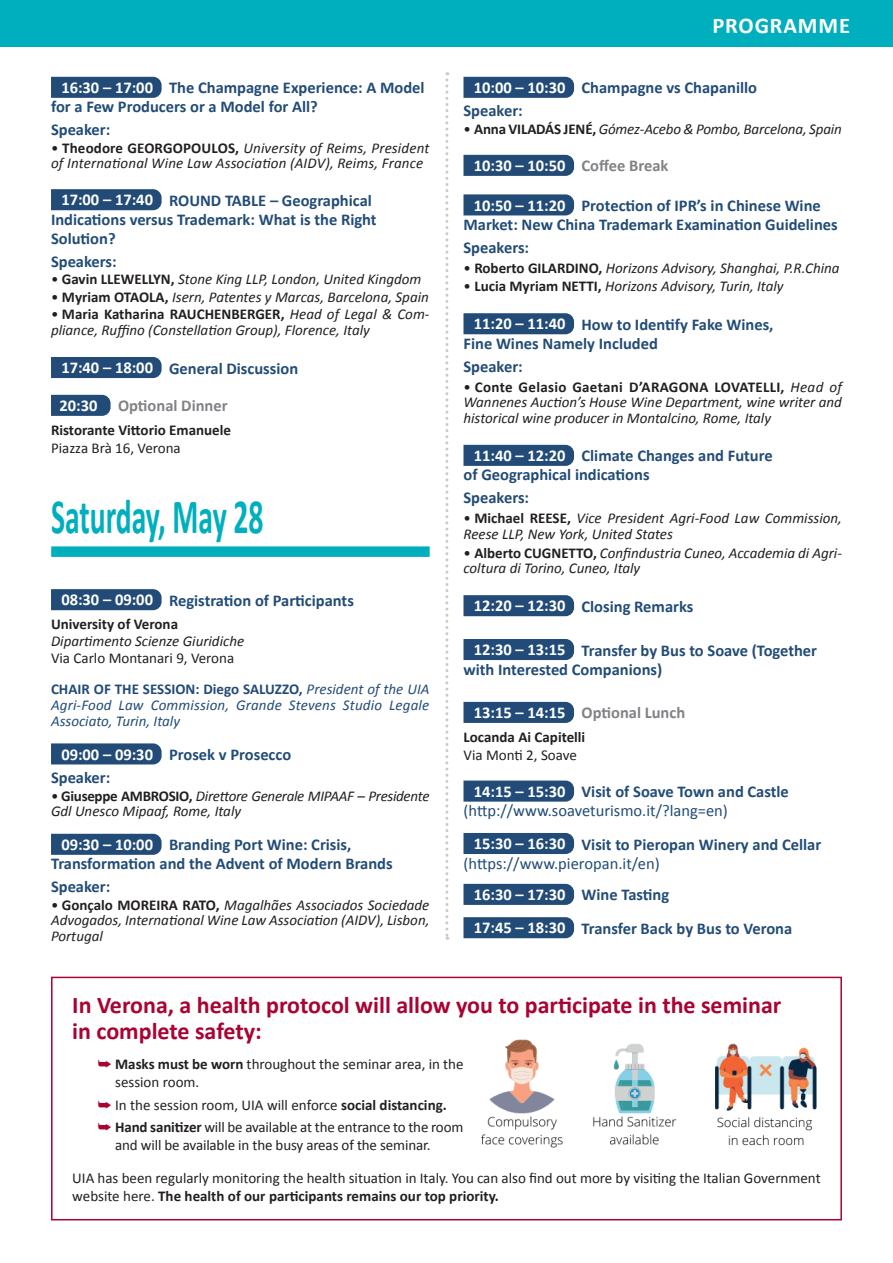
<style>
.page{position:relative;width:893px;height:1263px;background:#fff}
.page>*{position:absolute;margin:0;border:0;box-sizing:border-box;transform-origin:0 0}
.t1{font:700 49.5px "Calibri";color:#00afbe;scale:.6 1}
.t2{font:700 24px/25.5px "Calibri";color:#a90332}
.t3{font:700 22.5px "Calibri";letter-spacing:.04em;color:#fff}
.t4{font:700 16.5px/19px "Calibri";color:#224c77}
.t5{font:16.5px/19px "Calibri";color:#224c77}
.t6{font:700 16.5px "Calibri";color:#808285}
.t7{font:700 16.5px "Calibri";color:#fff}
.t8{font:italic 15px/15.3px "Calibri";color:#231f20}
.t9{font:15px/18px "Calibri";color:#231f20}
.t10{font:700 15px "Calibri";color:#231f20}
.t11{font:italic 15px/15.3px "Calibri";letter-spacing:-.02em;color:#231f20}
.t12{font:700 15px/30.8px "Calibri";color:#224c77}
.t13{font:italic 15px/15.8px "Calibri";letter-spacing:.01em;color:#224c77}
.s1{color:#fff}
.s2{font-style:normal}
.s3{font-weight:700;font-style:normal}
.s4{font-weight:400;color:#231f20}
.s5{font-weight:400;font-style:italic}
.s6{color:#808285}
.s7{font-weight:700;color:#fff}
.s8{font-weight:700}
.s9{font-weight:400}
.s10{color:#a90332}
</style>
<div class="page">
<div style="left:0;top:0;width:893px;height:47px;background:#00afbe"></div>
<div style="left:51px;top:77px;width:111px;height:21px;background:#224c77"></div>
<div style="left:51px;top:189px;width:111px;height:21px;background:#224c77"></div>
<div style="left:51px;top:357px;width:111px;height:21px;background:#224c77"></div>
<svg style="left:51px;top:395px;width:60px;height:21px"></svg>
<div style="left:51px;top:589px;width:111px;height:21px;background:#224c77"></div>
<div style="left:51px;top:743px;width:111px;height:21px;background:#224c77"></div>
<div style="left:51px;top:834px;width:111px;height:21px;background:#224c77"></div>
<svg style="left:463px;top:77px;width:111px;height:21px;background:#27507a"></svg>
<svg style="left:463px;top:155px;width:111px;height:21px;background:#264f7a"></svg>
<svg style="left:463px;top:194px;width:111px;height:21px;background:#29527b"></svg>
<svg style="left:463px;top:313px;width:111px;height:21px;background:#28517a"></svg>
<svg style="left:463px;top:445px;width:111px;height:21px;background:#264f79"></svg>
<svg style="left:463px;top:595px;width:111px;height:21px;background:#27507a"></svg>
<div style="left:463px;top:639px;width:111px;height:21px;background:#224c77"></div>
<svg style="left:463px;top:702px;width:111px;height:21px;background:#264f79"></svg>
<svg style="left:463px;top:780px;width:111px;height:22px;background:#2f567f"></svg>
<div style="left:463px;top:833px;width:111px;height:21px;background:#224c77"></div>
<svg style="left:463px;top:884px;width:111px;height:21px;background:#264f79"></svg>
<div style="left:463px;top:917px;width:111px;height:21px;background:#224c77"></div>
<div style="left:51px;top:546px;width:379px;height:11px;background:#00afbe"></div>
<svg style="left:445px;top:72px;width:3px;height:868px"></svg>
<div style="left:51px;top:977px;width:791px;height:243px;border:2px solid #a90332"></div>
<img style="left:481px;top:1039px;width:336px;height:109px">
<p class="t4" style="left:51px;top:78px;width:375px;text-indent:10px"><span class="s1">16:30 – 17:00</span> The Champagne Experience: A Model for a Few Producers or a Model for All?</p>
<p class="t4" style="left:51px;top:119px;width:61px">Speaker:</p>
<p class="t8" style="left:51px;top:140px;width:380px"><span class="s2">•</span> <span class="s3">Theodore GEORGOPOULOS,</span> University of Reims, President of International Wine Law Association (AIDV), Reims, France</p>
<p class="t4" style="left:51px;top:190px;width:327px;text-indent:10px"><span class="s1">17:00 – 17:40</span> ROUND TABLE – Geographical<br>Indications versus Trademark: What is the Right<br>Solution?</p>
<p class="t4" style="left:51px;top:251px;width:67px">Speakers:</p>
<p class="t8" style="left:51px;top:271px;width:372px"><span class="s2">•</span> <span class="s3">Gavin LLEWELLYN,</span> Stone King LLP, London, United Kingdom</p>
<p class="t8" style="left:51px;top:288px;width:379px"><span class="s2">•</span> <span class="s3">Myriam OTAOLA,</span> Isern, Patentes y Marcas, Barcelona, Spain</p>
<p class="t8" style="left:51px;top:306px;width:380px"><span class="s2">•</span> <span class="s3">Maria Katharina RAUCHENBERGER,</span> Head of Legal &amp; Com&shy;pliance, Ruffino (Constellation Group), Florence, Italy</p>
<p class="t4" style="left:61px;top:358px;width:238px"><span class="s1">17:40 – 18:00</span> General Discussion</p>
<p class="t6" style="left:59px;top:396px;width:170px"><span class="s1">20:30</span> Optional Dinner</p>
<p class="t10" style="left:51px;top:421px;width:181px">Ristorante Vittorio Emanuele</p>
<p class="t9" style="left:51px;top:438px;width:131px">Piazza Brà 16, Verona</p>
<h1 class="t1" style="left:51px;top:486px;width:356px">Saturday, May 28</h1>
<p class="t4" style="left:61px;top:590px;width:294px"><span class="s1">08:30 – 09:00</span> Registration of Participants</p>
<p class="t10" style="left:51px;top:614px;width:129px">University of Verona</p>
<p class="t8" style="left:51px;top:633px;width:195px">Dipartimento Scienze Giuridiche</p>
<p class="t12" style="left:51px;top:642px;width:380px"><span class="s4">Via Carlo Montanari 9, Verona<br></span>CHAIR OF THE SESSION: Diego SALUZZO, <span class="s5">President of the UIA</span></p>
<p class="t13" style="left:51px;top:696px;width:380px">Agri-Food Law Commission, Grande Stevens Studio Legale<br>Associato, Turin, Italy</p>
<p class="t4" style="left:51px;top:742px;width:242px;line-height:22.6px;text-indent:10px"><span class="s1">09:00 – 09:30</span> Prosek v Prosecco<br>Speaker:</p>
<p class="t11" style="left:51px;top:787px;width:380px"><span class="s2">•</span> <span class="s3">Giuseppe AMBROSIO,</span> Direttore Generale MIPAAF – Presidente<br>Gdl Unesco Mipaaf, Rome, Italy</p>
<p class="t4" style="left:51px;top:834px;width:343px;text-indent:10px"><span class="s1">09:30 – 10:00</span> Branding Port Wine: Crisis,<br>Transformation and the Advent of Modern Brands</p>
<p class="t4" style="left:51px;top:876px;width:61px">Speaker:</p>
<p class="t8" style="left:51px;top:897px;width:380px;text-align:justify"><span class="s2">•</span> <span class="s3">Gonçalo MOREIRA RATO,</span> Magalhães Associados Sociedade Advogados, International Wine Law Association (AIDV), Lisbon, Portugal</p>
<h3 class="t3" style="left:712px;top:11px;width:139px">PROGRAMME</h3>
<p class="t4" style="left:463px;top:76px;width:295px;line-height:22.6px;text-indent:10px"><span class="s1">10:00 – 10:30</span> Champagne vs Chapanillo<br>Speaker:</p>
<p class="t8" style="left:463px;top:121px;width:380px"><span class="s2">•</span> <span class="s3">Anna VILADÁS JENÉ,</span> Gómez-Acebo &amp; Pombo, Barcelona, Spain</p>
<p class="t7" style="left:474px;top:155px;width:196px">10:30 – 10:50 <span class="s6">Coffee Break</span></p>
<p class="t4" style="left:463px;top:195px;width:376px;text-align:center"><span class="s1">10:50 – 11:20</span> Protection of IPR’s in Chinese Wine<br>Market: New China Trademark Examination Guidelines</p>
<p class="t4" style="left:463px;top:237px;width:67px">Speakers:</p>
<p class="t8" style="left:463px;top:259px;width:378px"><span class="s2">•</span> <span class="s3">Roberto GILARDINO,</span> Horizons Advisory, Shanghai, P.R.China</p>
<p class="t8" style="left:463px;top:278px;width:322px"><span class="s2">•</span> <span class="s3">Lucia Myriam NETTI,</span> Horizons Advisory, Turin, Italy</p>
<p class="t4" style="left:463px;top:314px;width:311px;text-indent:10px"><span class="s1">11:20 – 11:40</span> How to Identify Fake Wines,<br>Fine Wines Namely Included</p>
<p class="t4" style="left:463px;top:356px;width:61px">Speaker:</p>
<p class="t8" style="left:463px;top:378px;width:380px;line-height:15.8px;text-align:justify"><span class="s2">•</span> <span class="s3">Conte Gelasio Gaetani D’ARAGONA LOVATELLI,</span> Head of Wannenes Auction’s House Wine Department, wine writer and historical wine producer in Montalcino, Rome, Italy</p>
<p class="t4" style="left:463px;top:446px;width:311px;text-indent:10px"><span class="s1">11:40 – 12:20</span> Climate Changes and Future of Geographical indications</p>
<p class="t4" style="left:463px;top:487px;width:67px">Speakers:</p>
<p class="t8" style="left:463px;top:510px;width:380px;line-height:15.8px"><span class="s2">•</span> <span class="s3">Michael REESE,</span> Vice President Agri-Food Law Commission,<br>Reese LLP, New York, United States</p>
<p class="t8" style="left:463px;top:544px;width:380px;line-height:15.8px"><span class="s2">•</span> <span class="s3">Alberto CUGNETTO,</span> Confindustria Cuneo, Accademia di Agri&shy;coltura di Torino, Cuneo, Italy</p>
<p class="t4" style="left:474px;top:596px;width:221px"><span class="s1">12:20 – 12:30</span> Closing Remarks</p>
<p class="t4" style="left:463px;top:640px;width:355px;text-indent:10px"><span class="s1">12:30 – 13:15</span> Transfer by Bus to Soave (Together with Interested Companions)</p>
<p class="t6" style="left:474px;top:703px;width:213px"><span class="s1">13:15 – 14:15</span> Optional Lunch</p>
<p class="t10" style="left:463px;top:728px;width:123px">Locanda Ai Capitelli</p>
<p class="t9" style="left:463px;top:745px;width:115px">Via Monti 2, Soave</p>
<p class="t5" style="left:463px;top:781px;width:327px;text-indent:10px"><span class="s7">14:15 – 15:30</span> <span class="s8">Visit of Soave Town and Castle </span>(http://www.soaveturismo.it/?lang=en)</p>
<p class="t4" style="left:463px;top:834px;width:359px;text-indent:10px"><span class="s1">15:30 – 16:30</span> Visit to Pieropan Winery and Cellar <span class="s9">(https://www.pieropan.it/en)</span></p>
<p class="t4" style="left:474px;top:877px;width:320px;line-height:33.8px"><span class="s1">16:30 – 17:30</span> Wine Tasting<br><span class="s1">17:45 – 18:30</span> Transfer Back by Bus to Verona</p>
<h2 class="t2" style="left:72px;top:991px;width:711px">In Verona, a health protocol will allow you to participate in the seminar in complete safety:</h2>
<p class="t9" style="left:115px;top:1055px;width:350px;text-indent:-17px"><span class="s10">➥</span> <span class="s8">Masks must be worn</span> throughout the seminar area, in the session room.</p>
<p class="t9" style="left:98px;top:1093px;width:367px;line-height:22.2px"><span class="s10">➥</span> In the session room, UIA will enforce <span class="s8">social distancing. </span><span class="s10">➥</span> <span class="s8">Hand sanitizer</span> will be available at the entrance to the room</p>
<p class="t9" style="left:72px;top:1128px;width:750px;line-height:33px;text-indent:43px">and will be available in the busy areas of the seminar.<br>UIA has been regularly monitoring the health situation in Italy. You can also find out more by visiting the Italian Government</p>
<p class="t10" style="left:72px;top:1186px;width:428px"><span class="s9">website here.</span> The health of our participants remains our top priority.</p>
</div>
